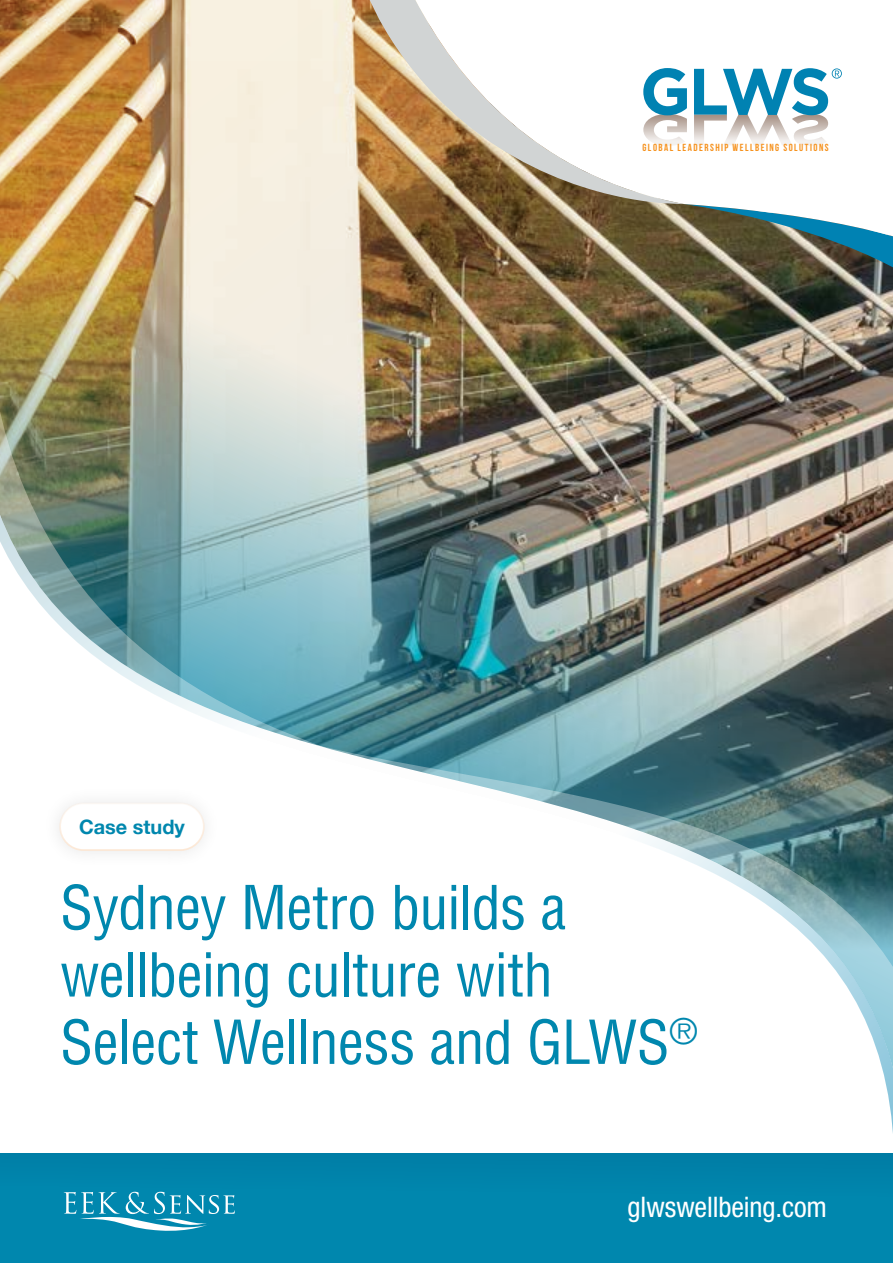
<style>
.page{position:relative;width:893px;height:1263px;background:#fff}
.page>*{position:absolute;margin:0;border:0;box-sizing:border-box;transform-origin:0 0}
.t1{font:condensed 59.1px/67.3px "Helvetica";letter-spacing:-.015em;color:#0087ae}
.t2{font:condensed 28.35px "Helvetica Neue";letter-spacing:-.005em;color:#fff}
.t3{font:700 19.95px "Helvetica Neue";color:#0087ae}
.t4{font:10.35px "Bebas Neue";letter-spacing:.145em;color:#f6921e}
</style>
<div class="page">
<svg style="left:769px;top:906px;width:124px;height:227px"></svg>
<div style="left:0;top:1153px;width:893px;height:110px;background:#0087ae"></div>
<svg style="left:64px;top:1192px;width:171px;height:39px"></svg>
<img style="left:0;top:0;width:893px;height:906px">
<div style="left:42px;top:785px;width:180px;height:84px;background:#fff"></div>
<div style="left:59px;top:802px;width:146px;height:49px;border:2px solid #fde7d3;border-radius:23px"></div>
<img style="left:683px;top:268px;width:210px;height:77px">
<svg style="left:369px;top:0;width:46px;height:207px"></svg>
<svg style="left:415px;top:0;width:478px;height:268px"></svg>
<svg style="left:643px;top:68px;width:44px;height:78px"></svg>
<svg style="left:694px;top:68px;width:148px;height:78px"></svg>
<p class="t3" style="left:79px;top:811px;width:107px">Case study</p>
<p class="t4" style="left:642px;top:142px;width:188px">GLOBAL LEADERSHIP WELLBEING SOLUTIONS</p>
<p class="t1" style="left:60px;top:874px;width:639px">Sydney Metro builds a wellbeing culture with<br>Select Wellness and GLWS<sup>®</sup></p>
<p class="t2" style="left:628px;top:1190px;width:201px">glwswellbeing.com</p>
</div>
